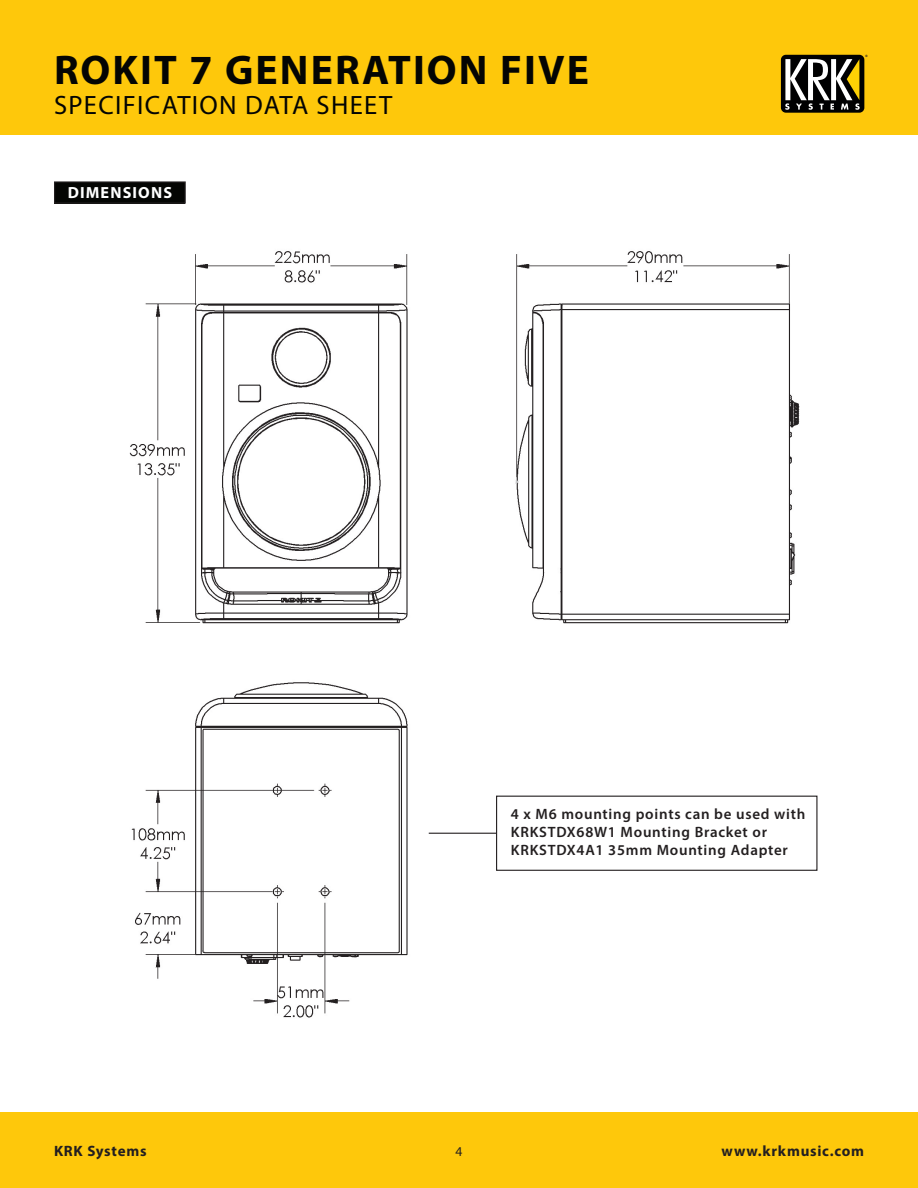
<style>
.page{position:relative;width:918px;height:1188px;background:#fff}
.page>*{position:absolute;margin:0;border:0;box-sizing:border-box;transform-origin:0 0}
.t1{font:700 41.7px "Myriad Pro";letter-spacing:.05em;color:#040503}
.t2{font:26.7px "Myriad Pro";letter-spacing:.05em;color:#040503}
.t3{font:700 16.2px "Myriad Pro";letter-spacing:.07em;color:#fff}
.t4{font:600 15px/18px "Myriad Pro";letter-spacing:.05em;color:#231f20}
.t5{font:700 15px "Myriad Pro";letter-spacing:.05em;color:#231f20}
.t6{font:13.5px "Myriad Pro";color:#231f20}
.t7{font:700 2.85px "Futura";color:#231f20}
</style>
<div class="page">
<div style="left:0;top:0;width:918px;height:135px;background:#fec80b"></div>
<div style="left:0;top:1112px;width:918px;height:76px;background:#fec80b"></div>
<div style="left:781px;top:55px;width:83px;height:58px;background:#000001;border-radius:5px"></div>
<svg style="left:785px;top:59px;width:75px;height:51px"></svg>
<img style="left:129px;top:251px;width:689px;height:767px">
<div style="left:496px;top:796px;width:321px;height:75px;border:1px solid #231f20"></div>
<hr style="left:429px;top:833px;width:67px;height:1px;background:#231f20">
<div style="left:55px;top:182px;width:130px;height:21px;background:#040503"></div>
<div style="left:54px;top:181px;width:132px;height:23px;border:1px solid #231f20"></div>
<h1 class="t1" style="left:54px;top:43px;width:536px">ROKIT 7 GENERATION FIVE</h1>
<h2 class="t2" style="left:54px;top:89px;width:340px">SPECIFICATION DATA SHEET</h2>
<p class="t3" style="left:68px;top:182px;width:106px">DIMENSIONS</p>
<p class="t7" style="left:865px;top:54px;width:4px">®</p>
<p class="t4" style="left:511px;top:805px;width:296px">4 x M6 mounting points can be used with<br>KRKSTDX68W1 Mounting Bracket or<br>KRKSTDX4A1 35mm Mounting Adapter</p>
<p class="t5" style="left:54px;top:1141px;width:94px">KRK Systems</p>
<p class="t6" style="left:456px;top:1143px;width:8px">4</p>
<p class="t5" style="left:722px;top:1142px;width:144px">www.krkmusic.com</p>
</div>
